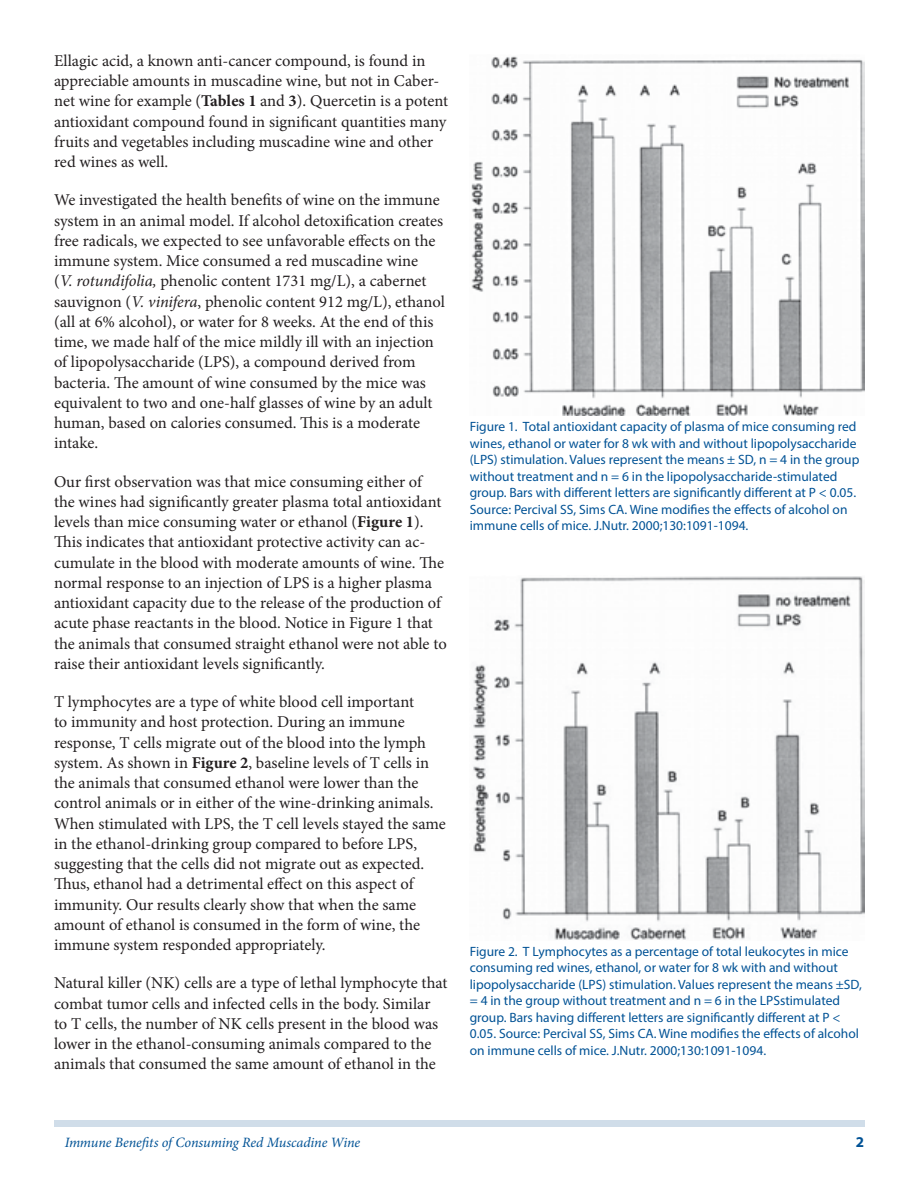
<style>
.page{position:relative;width:918px;height:1188px;background:#fff}
.page>*{position:absolute;margin:0;border:0;box-sizing:border-box;transform-origin:0 0}
.t1{font:16.5px/20.2px "Minion Pro";color:#231f20}
.t2{font:700 15px "Myriad Pro";color:#005295}
.t3{font:italic 14.25px "Minion Pro";letter-spacing:-.01em;color:#005295}
.t4{font:13.5px/16.5px "Myriad Pro";color:#005295}
.s1{font-weight:700}
.s2{font-style:italic}
</style>
<div class="page">
<div style="left:54px;top:1120px;width:810px;height:7px;background:#d0dde9"></div>
<img style="left:471px;top:56px;width:393px;height:360px">
<img style="left:473px;top:576px;width:391px;height:364px">
<p class="t1" style="left:54px;top:52px;width:396px">Ellagic acid, a known anti-cancer compound, is found in appreciable amounts in muscadine wine, but not in Caber&shy;net wine for example (<span class="s1">Tables 1</span> and <span class="s1">3</span>). Quercetin is a potent antioxidant compound found in significant quantities many fruits and vegetables including muscadine wine and other red wines as well.</p>
<p class="t1" style="left:54px;top:191px;width:392px">We investigated the health benefits of wine on the immune system in an animal model. If alcohol detoxification creates free radicals, we expected to see unfavorable effects on the immune system. Mice consumed a red muscadine wine<br>(<span class="s2">V. rotundifolia,</span> phenolic content 1731 mg/L), a cabernet sauvignon (<span class="s2">V. vinifera</span>, phenolic content 912 mg/L), ethanol (all at 6% alcohol), or water for 8 weeks. At the end of this time, we made half of the mice mildly ill with an injection of lipopolysaccharide (LPS), a compound derived from bacteria. The amount of wine consumed by the mice was equivalent to two and one-half glasses of wine by an adult human, based on calories consumed. This is a moderate intake.</p>
<p class="t1" style="left:54px;top:473px;width:394px">Our first observation was that mice consuming either of the wines had significantly greater plasma total antioxidant levels than mice consuming water or ethanol (<span class="s1">Figure 1</span>).<br>This indicates that antioxidant protective activity can ac&shy;cumulate in the blood with moderate amounts of wine. The normal response to an injection of LPS is a higher plasma antioxidant capacity due to the release of the production of acute phase reactants in the blood. Notice in Figure 1 that the animals that consumed straight ethanol were not able to raise their antioxidant levels significantly.</p>
<p class="t1" style="left:54px;top:693px;width:393px">T lymphocytes are a type of white blood cell important<br>to immunity and host protection. During an immune response, T cells migrate out of the blood into the lymph system. As shown in <span class="s1">Figure 2</span>, baseline levels of T cells in the animals that consumed ethanol were lower than the control animals or in either of the wine-drinking animals.<br>When stimulated with LPS, the T cell levels stayed the same in the ethanol-drinking group compared to before LPS, suggesting that the cells did not migrate out as expected.<br>Thus, ethanol had a detrimental effect on this aspect of immunity. Our results clearly show that when the same amount of ethanol is consumed in the form of wine, the immune system responded appropriately.</p>
<p class="t1" style="left:54px;top:974px;width:395px">Natural killer (NK) cells are a type of lethal lymphocyte that combat tumor cells and infected cells in the body. Similar to T cells, the number of NK cells present in the blood was lower in the ethanol-consuming animals compared to the animals that consumed the same amount of ethanol in the</p>
<p class="t4" style="left:470px;top:419px;width:391px">Figure 1. Total antioxidant capacity of plasma of mice consuming red wines, ethanol or water for 8 wk with and without lipopolysaccharide (LPS) stimulation. Values represent the means ± SD, n = 4 in the group without treatment and n = 6 in the lipopolysaccharide-stimulated group. Bars with different letters are significantly different at P &lt; 0.05.<br>Source: Percival SS, Sims CA. Wine modifies the effects of alcohol on immune cells of mice. J.Nutr. 2000;130:1091-1094.</p>
<p class="t4" style="left:470px;top:944px;width:394px">Figure 2. T Lymphocytes as a percentage of total leukocytes in mice consuming red wines, ethanol, or water for 8 wk with and without lipopolysaccharide (LPS) stimulation. Values represent the means ±SD, = 4 in the group without treatment and n = 6 in the LPSstimulated group. Bars having different letters are significantly different at P &lt; 0.05. Source: Percival SS, Sims CA. Wine modifies the effects of alcohol on immune cells of mice. J.Nutr. 2000;130:1091-1094.</p>
<p class="t3" style="left:65px;top:1137px;width:297px">Immune Benefits of Consuming Red Muscadine Wine</p>
<p class="t2" style="left:856px;top:1137px;width:10px">2</p>
</div>
